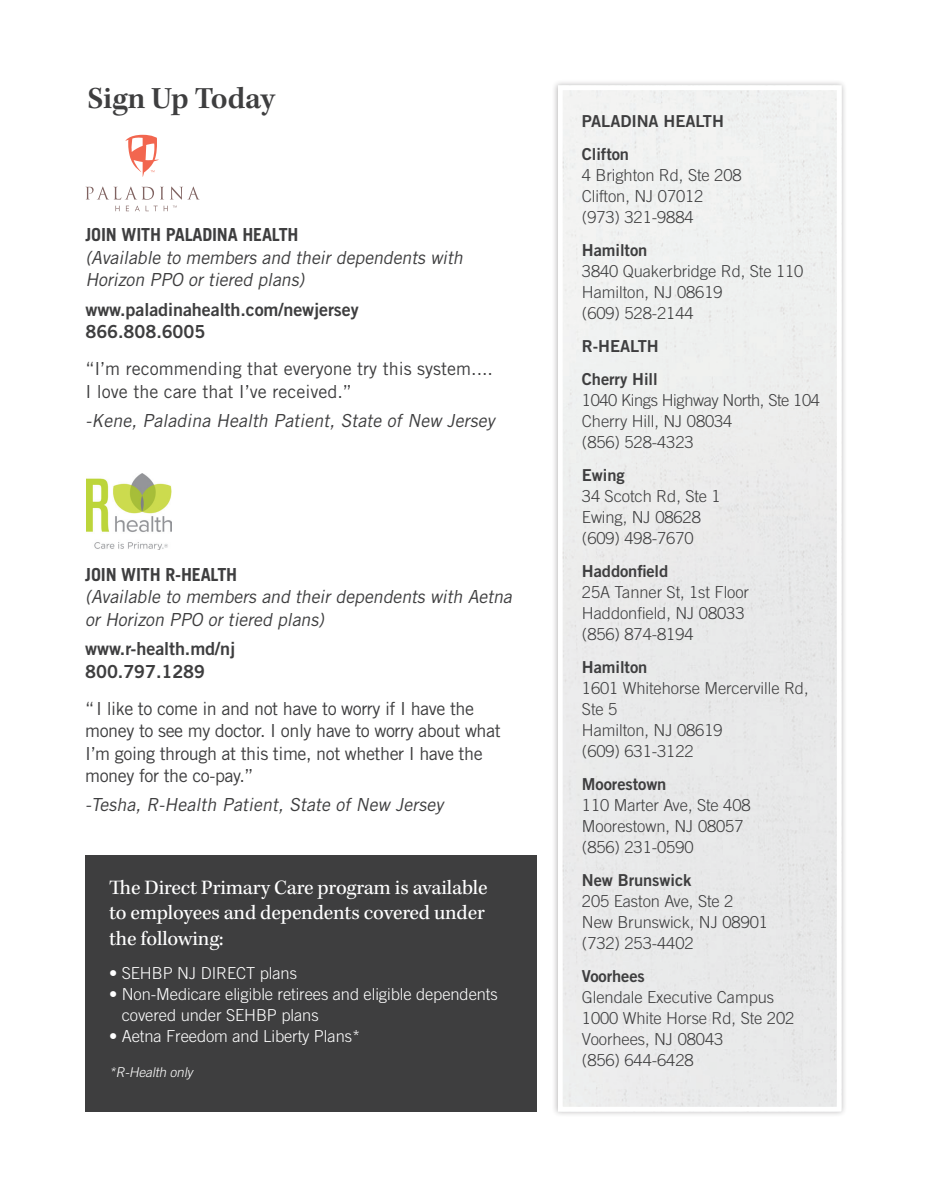
<style>
.page{position:relative;width:927px;height:1197px;background:#fff}
.page>*{position:absolute;margin:0;border:0;box-sizing:border-box;transform-origin:0 0}
.t1{font:600 31.5px "Kepler Std";letter-spacing:-.01em;color:#3e3e3f}
.t2{font:21px/25.5px "Kepler Std";letter-spacing:-.01em;color:#fff}
.t3{font:italic 18px/22.5px "Trade Gothic LT Std";color:#3e3e3f}
.t4{font:18px/22.5px "Trade Gothic LT Std";letter-spacing:-.025em;color:#3e3e3f}
.t5{font:18px/22.5px "Trade Gothic LT Std";color:#3e3e3f}
.t6{font:18px/22.5px "Trade Gothic LT Std Bd 2";letter-spacing:-.005em;color:#3e3e3f}
.t7{font:700 18px "Trade Gothic LT Std";letter-spacing:-.01em;color:#3e3e3f}
.t8{font:300 16.5px/21px "Trade Gothic LT Std";letter-spacing:-.005em;color:#3e3e3f}
.t9{font:300 16.5px/21px "Trade Gothic LT Std";letter-spacing:-.005em;color:#fff}
.t10{font:16.5px/33px "Trade Gothic LT Std Bd 2";letter-spacing:-.005em;color:#3e3e3f}
.t11{font:300 16.5px/21px "Trade Gothic LT Std";letter-spacing:-.025em;color:#3e3e3f}
.t12{font:italic 300 13.5px "Trade Gothic LT Std";color:#fff}
</style>
<div class="page">
<div style="left:552px;top:79px;width:295px;height:1038px;background:#231f20;opacity:.32"></div>
<div style="left:565px;top:86px;width:277px;height:1020px;background:#eaebeb"></div>
<div style="left:558px;top:86px;width:283px;height:1026px;border:5px solid #fff"></div>
<div style="left:86px;top:855px;width:451px;height:257px;background:#3e3e3f"></div>
<svg style="left:86px;top:187px;width:114px;height:13px"></svg>
<svg style="left:115px;top:206px;width:62px;height:5px"></svg>
<svg style="left:125px;top:135px;width:34px;height:42px"></svg>
<img style="left:86px;top:474px;width:85px;height:76px">
<h1 class="t1" style="left:88px;top:80px;width:189px">Sign Up Today</h1>
<p class="t7" style="left:86px;top:224px;width:215px">JOIN WITH PALADINA HEALTH</p>
<p class="t3" style="left:85px;top:246px;width:383px">(Available to members and their dependents with<br>Horizon PPO or tiered plans)</p>
<p class="t6" style="left:86px;top:298px;width:275px">www.paladinahealth.com/newjersey<br>866.808.6005</p>
<p class="t5" style="left:86px;top:357px;width:409px">“I’m recommending that everyone try this system....<br>I love the care that I’ve received.”</p>
<p class="t3" style="left:86px;top:409px;width:415px">-Kene, Paladina Health Patient, State of New Jersey</p>
<p class="t7" style="left:85px;top:564px;width:153px">JOIN WITH R-HEALTH</p>
<p class="t3" style="left:85px;top:586px;width:432px">(Available to members and their dependents with Aetna or Horizon PPO or tiered plans)</p>
<p class="t6" style="left:85px;top:637px;width:151px">www.r-health.md/nj<br>800.797.1289</p>
<p class="t4" style="left:85px;top:697px;width:417px">“I like to come in and not have to worry if I have the money to see my doctor. I only have to worry about what I’m going through at this time, not whether I have the money for the co-pay.”</p>
<p class="t3" style="left:85px;top:793px;width:363px">-Tesha, R-Health Patient, State of New Jersey</p>
<p class="t2" style="left:109px;top:875px;width:380px">The Direct Primary Care program is available to employees and dependents covered under the following:</p>
<p class="t9" style="left:109px;top:963px;width:189px">• SEHBP NJ DIRECT plans</p>
<p class="t9" style="left:122px;top:984px;width:378px;text-indent:-13px">• Non-Medicare eligible retirees and eligible dependents covered under SEHBP plans</p>
<p class="t9" style="left:109px;top:1026px;width:253px">• Aetna Freedom and Liberty Plans*</p>
<p class="t12" style="left:109px;top:1064px;width:88px">*R-Health only</p>
<p class="t10" style="left:582px;top:104px;width:143px">PALADINA HEALTH<br>Clifton</p>
<p class="t8" style="left:582px;top:164px;width:161px">4 Brighton Rd, Ste 208<br>Clifton, NJ 07012 (973) 321-9884</p>
<p class="t10" style="left:582px;top:233px;width:67px">Hamilton</p>
<p class="t8" style="left:582px;top:260px;width:223px">3840 Quakerbridge Rd, Ste 110<br>Hamilton, NJ 08619<br>(609) 528-2144</p>
<p class="t10" style="left:582px;top:329px;width:78px">R-HEALTH<br>Cherry Hill</p>
<p class="t11" style="left:582px;top:389px;width:240px">1040 Kings Highway North, Ste 104<br>Cherry Hill, NJ 08034<br>(856) 528-4323</p>
<p class="t10" style="left:582px;top:458px;width:44px">Ewing</p>
<p class="t8" style="left:582px;top:485px;width:140px">34 Scotch Rd, Ste 1<br>Ewing, NJ 08628 (609) 498-7670</p>
<p class="t10" style="left:582px;top:554px;width:88px">Haddonfield</p>
<p class="t8" style="left:582px;top:581px;width:169px">25A Tanner St, 1st Floor<br>Haddonfield, NJ 08033 (856) 874-8194</p>
<p class="t10" style="left:582px;top:650px;width:67px">Hamilton</p>
<p class="t8" style="left:582px;top:677px;width:228px">1601 Whitehorse Mercerville Rd,<br>Ste 5<br>Hamilton, NJ 08619<br>(609) 631-3122</p>
<p class="t10" style="left:582px;top:767px;width:86px">Moorestown</p>
<p class="t8" style="left:582px;top:794px;width:170px">110 Marter Ave, Ste 408<br>Moorestown, NJ 08057 (856) 231-0590</p>
<p class="t10" style="left:582px;top:863px;width:111px">New Brunswick</p>
<p class="t8" style="left:582px;top:890px;width:188px">205 Easton Ave, Ste 2<br>New Brunswick, NJ 08901 (732) 253-4402</p>
<p class="t10" style="left:582px;top:959px;width:64px">Voorhees</p>
<p class="t8" style="left:582px;top:986px;width:214px">Glendale Executive Campus<br>1000 White Horse Rd, Ste 202<br>Voorhees, NJ 08043<br>(856) 644-6428</p>
</div>
